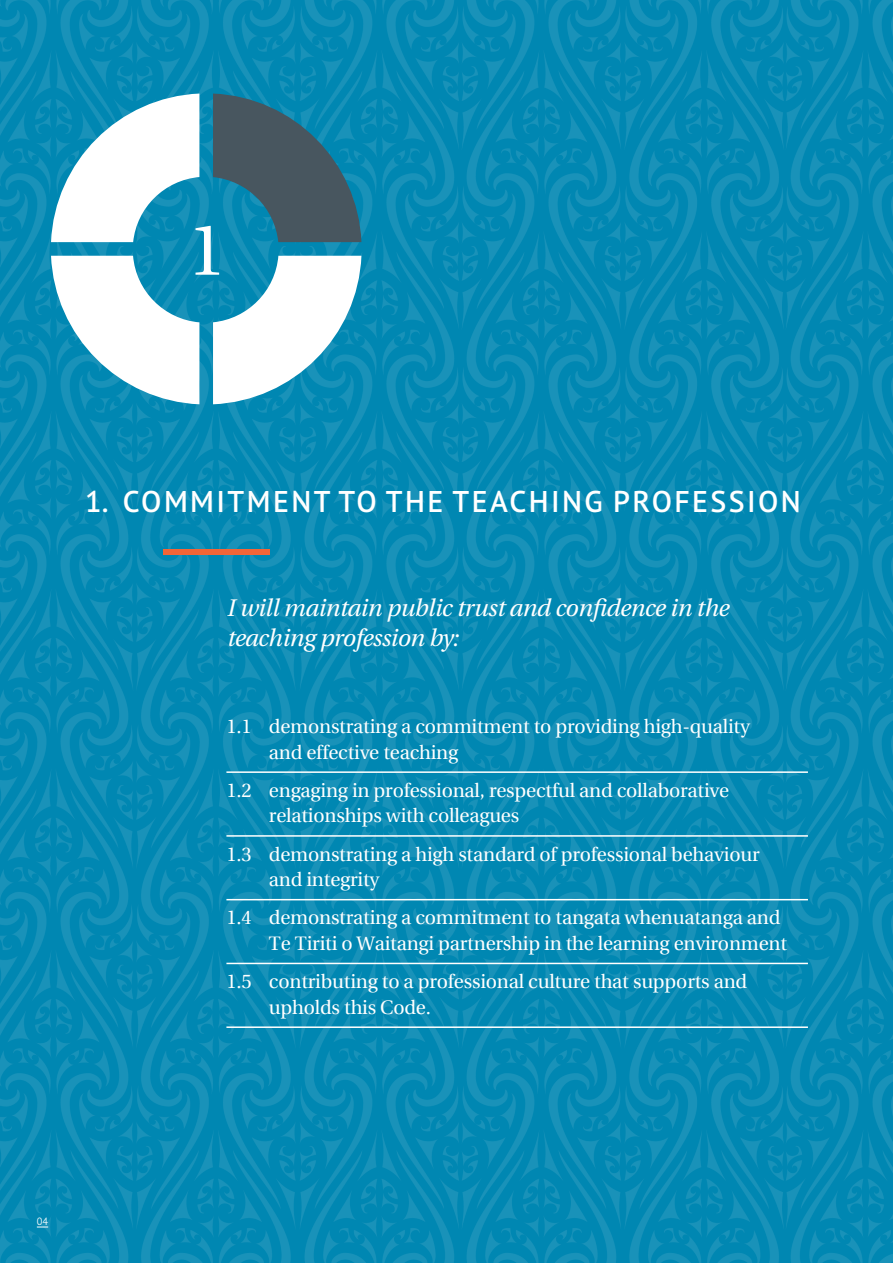
<style>
.page{position:relative;width:893px;height:1263px;background:#fff}
.page>*{position:absolute;margin:0;border:0;box-sizing:border-box;transform-origin:0 0}
.TITLE_PAGE_HEAD{font:72px "Utopia";color:#fff}
.TITLE_PAGE_HEAD-2{font:600 30px "PT Sans Pro";letter-spacing:.08em;color:#fff}
.Title_page_promise{font:italic 24px/30px "Utopia";letter-spacing:-.02em;color:#fff}
.Title_page_points{font:19.5px/25.5px "Utopia Maori Regular";letter-spacing:-.01em;color:#fff}
.t1{font:300 10.5px "PT Sans Pro";color:#fff}
</style>
<div class="page">
<img style="left:0;top:0;width:893px;height:1263px">
<hr style="left:226px;top:771px;width:582px;height:2px;background:#fff">
<hr style="left:226px;top:835px;width:582px;height:2px;background:#fff">
<hr style="left:226px;top:899px;width:582px;height:1px;background:#fff">
<hr style="left:226px;top:963px;width:582px;height:1px;background:#fff">
<hr style="left:226px;top:1026px;width:582px;height:2px;background:#fff">
<div style="left:164px;top:549px;width:106px;height:5px;background:#f26537"></div>
<svg style="left:213px;top:94px;width:148px;height:148px;background:#2f697e"></svg>
<svg style="left:51px;top:94px;width:148px;height:148px"></svg>
<svg style="left:51px;top:256px;width:148px;height:148px"></svg>
<svg style="left:213px;top:256px;width:148px;height:148px"></svg>
<p class="TITLE_PAGE_HEAD" style="left:188px;top:211px;width:40px">1</p>
<p class="TITLE_PAGE_HEAD-2" style="left:85px;top:482px;width:717px">1. COMMITMENT TO THE TEACHING PROFESSION</p>
<p class="Title_page_promise" style="left:226px;top:593px;width:504px">I will maintain public trust and confidence in the teaching profession by:</p>
<p class="Title_page_points" style="left:269px;top:714px;width:482px;text-indent:-43px">1.1 demonstrating a commitment to providing high-quality and effective teaching</p>
<p class="Title_page_points" style="left:269px;top:778px;width:462px;text-indent:-43px">1.2 engaging in professional, respectful and collaborative relationships with colleagues</p>
<p class="Title_page_points" style="left:269px;top:842px;width:492px;text-indent:-43px">1.3 demonstrating a high standard of professional behaviour and integrity</p>
<p class="Title_page_points" style="left:269px;top:905px;width:520px;text-indent:-43px">1.4 demonstrating a commitment to tangata whenuatanga and<br>Te Tiriti o Waitangi partnership in the learning environment</p>
<p class="Title_page_points" style="left:269px;top:969px;width:480px;text-indent:-43px">1.5 contributing to a professional culture that supports and upholds this Code.</p>
<p class="t1" style="left:37px;top:1214px;width:13px">04</p>
</div>
